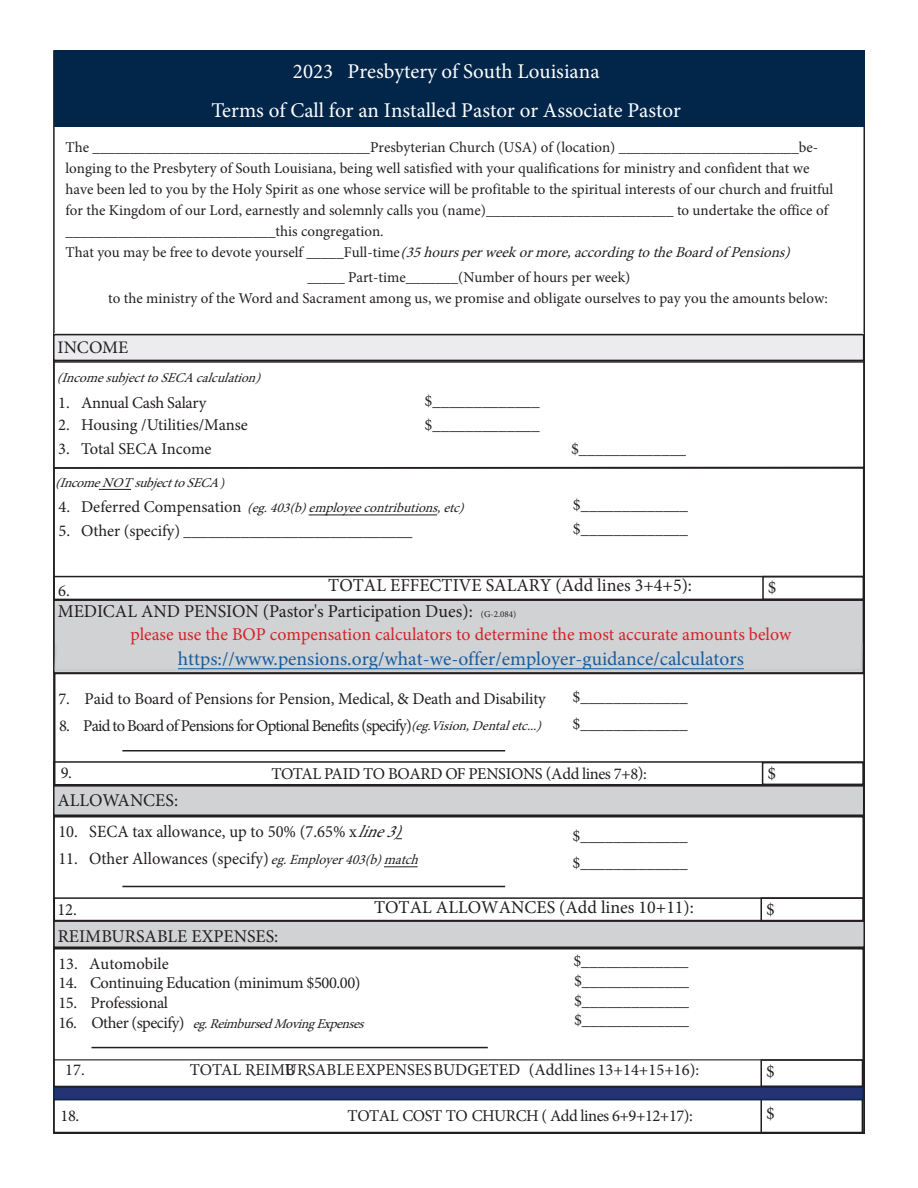
<style>
.page{position:relative;width:918px;height:1188px;background:#fff}
.page>*{position:absolute;margin:0;border:0;box-sizing:border-box;transform-origin:0 0}
.t1{font:21px/39px "Minion Pro";color:#fff;text-align:center}
.t2{font:19.5px "Minion Pro";color:#175d9e}
.t3{font:18.15px "Minion Pro";color:#231f20}
.t4{font:18px "Minion Pro";color:#d1232a}
.t5{font:18px "Minion Pro";color:#231f20}
.t6{font:17.7px "Minion Pro";color:#231f20}
.t7{font:17.1px "Minion Pro";color:#231f20;scale:.96 1}
.t8{font:16.5px/24px "Minion Pro";letter-spacing:-.015em;color:#231f20}
.t9{font:16.5px "Minion Pro";letter-spacing:-.05em;color:#231f20}
.t10{font:15px/21px "Minion Pro";color:#231f20}
.t11{font:italic 13.5px "Minion Pro";color:#231f20}
.s1{font-style:italic}
.s2{font-style:normal;font-size:16.5px}
.s3{font-size:9.15px}
.s4{font-size:17.1px}
.s5{font-style:italic;font-size:14.1px}
</style>
<div class="page">
<div style="left:53px;top:816px;width:811px;height:105px;border:2px solid #231f20"></div>
<div style="left:53px;top:948px;width:811px;height:139px;border:2px solid #231f20"></div>
<svg style="left:53px;top:360px;width:812px;height:109px"></svg>
<div style="left:54px;top:600px;width:809px;height:73px;background:#d1d2d4"></div>
<div style="left:53px;top:599px;width:811px;height:75px;border:2px solid #231f20"></div>
<div style="left:54px;top:334px;width:810px;height:26px;background:#ececee"></div>
<div style="left:53px;top:334px;width:811px;height:27px;border:2px solid #231f20"></div>
<div style="left:54px;top:786px;width:810px;height:29px;background:#d1d2d4"></div>
<div style="left:53px;top:785px;width:811px;height:31px;border:2px solid #231f20"></div>
<div style="left:54px;top:921px;width:810px;height:26px;background:#d1d2d4"></div>
<div style="left:53px;top:920px;width:812px;height:28px;border:2px solid #231f20"></div>
<hr style="left:92px;top:1047px;width:396px;height:1px;background:#231f20">
<svg style="left:53px;top:1100px;width:809px;height:34px"></svg>
<div style="left:53px;top:576px;width:811px;height:24px;border:2px solid #231f20"></div>
<div style="left:760px;top:897px;width:104px;height:25px;border:2px solid #231f20"></div>
<hr style="left:122px;top:886px;width:383px;height:1px;background:#231f20">
<div style="left:760px;top:1098px;width:105px;height:36px;border:2px solid #231f20"></div>
<div style="left:54px;top:50px;width:810px;height:77px;background:#02264a"></div>
<svg style="left:54px;top:642px;width:809px;height:29px"></svg>
<div style="left:762px;top:576px;width:103px;height:24px;border:2px solid #231f20"></div>
<div style="left:53px;top:761px;width:811px;height:25px;border:2px solid #231f20"></div>
<div style="left:54px;top:897px;width:811px;height:25px;border:2px solid #231f20"></div>
<div style="left:53px;top:1086px;width:811px;height:14px;background:#243374;border:2px solid #082a4d"></div>
<div style="left:53px;top:1059px;width:812px;height:28px;border:1px solid #231f20"></div>
<hr style="left:122px;top:750px;width:383px;height:1px;background:#231f20">
<hr style="left:309px;top:515px;width:128px;height:1px;background:#231f20">
<hr style="left:384px;top:866px;width:34px;height:1px;background:#231f20">
<hr style="left:99px;top:489px;width:32px;height:1px;background:#231f20">
<hr style="left:178px;top:668px;width:566px;height:1px;background:#175d9e">
<p class="t1" style="left:211px;top:52px;width:471px">2023 Presbytery of South Louisiana<br>Terms of Call for an Installed Pastor or Associate Pastor</p>
<p class="t10" style="left:66px;top:137px;width:769px">The _____________________________________Presbyterian Church (USA) of (location) ________________________be&shy;longing to the Presbytery of South Louisiana, being well satisfied with your qualifications for ministry and confident that we have been led to you by the Holy Spirit as one whose service will be profitable to the spiritual interests of our church and fruitful for the Kingdom of our Lord, earnestly and solemnly calls you (name)_________________________ to undertake the office of ____________________________this congregation.<br>T h a t y o u m a y b e fr e e t o d e v o t e y o u r s e l f _ _ _ _ _ F u l l - t i m e <span class="s1">(35hoursperweekormore,accordingtotheBoardof Pensions)</span></p>
<p class="t10" style="left:108px;top:267px;width:721px;text-align:center"><span class="s1">_____</span>Part-time_______(Number of hours per week)<br>to the ministry of the Word and Sacrament among us, we promise and obligate ourselves to pay you the amounts below:</p>
<p class="t6" style="left:58px;top:335px;width:72px">INCOME</p>
<p class="t11" style="left:57px;top:368px;width:211px">(IncomesubjecttoSECAcalculation)</p>
<p class="t8" style="left:425px;top:389px;width:117px">$_____________</p>
<p class="t8" style="left:425px;top:413px;width:117px">$_____________</p>
<p class="t8" style="left:58px;top:390px;width:149px">1. Annual Cash Salary</p>
<p class="t8" style="left:58px;top:413px;width:191px">2. Housing /Utilities/Manse</p>
<p class="t8" style="left:58px;top:437px;width:155px">3. Total SECA Income</p>
<p class="t8" style="left:571px;top:437px;width:117px">$_____________</p>
<p class="t11" style="left:59px;top:499px;width:412px"><span class="s2">4 . D e fe r r e d C o m p e n s a t i o n</span> (eg.403(b) employeecontributions,etc)</p>
<p class="t8" style="left:59px;top:519px;width:355px">5. Other (specify) ____________________________</p>
<p class="t8" style="left:573px;top:493px;width:117px">$_____________ $_____________</p>
<p class="t8" style="left:58px;top:579px;width:13px">6.</p>
<p class="t3" style="left:328px;top:573px;width:365px">TOTAL EFFECTIVE SALARY (Add lines 3+4+5):</p>
<p class="t3" style="left:58px;top:599px;width:460px">MEDICAL AND PENSION (Pastor's Participation Dues): <span class="s3">(G-2.084)</span></p>
<p class="t5" style="left:768px;top:576px;width:10px">$</p>
<p class="t4" style="left:130px;top:623px;width:662px">please use the BOP compensation calculators to determine the most accurate amounts below</p>
<p class="t2" style="left:178px;top:646px;width:568px">https://www.pensions.org/what-we-offer/employer-guidance/calculators</p>
<p class="t8" style="left:58px;top:686px;width:489px">7. Paid to Board of Pensions for Pension, Medical, &amp; Death and Disability</p>
<p class="t9" style="left:59px;top:714px;width:354px">8. Paid to Board of Pensions for Optional Benefits <span class="s4">(specify)</span></p>
<p class="t11" style="left:411px;top:717px;width:137px">(eg.Vision,Dentaletc...)</p>
<p class="t8" style="left:573px;top:685px;width:117px">$_____________</p>
<p class="t8" style="left:573px;top:712px;width:117px">$_____________</p>
<p class="t8" style="left:61px;top:760px;width:13px">9.</p>
<p class="t8" style="left:271px;top:761px;width:377px">TOTAL PAID TO BOARD OF PENSIONS (Add lines 7+8):</p>
<p class="t5" style="left:58px;top:788px;width:122px">ALLOWANCES:</p>
<p class="t7" style="left:58px;top:820px;width:369px">10. SECA tax allowance, up to 50% (7.65% x <span class="s1">line3)</span></p>
<p class="t7" style="left:58px;top:847px;width:382px">11. Other Allowances (specify) <span class="s5">eg.Employer403(b)match</span></p>
<p class="t8" style="left:573px;top:824px;width:117px">$_____________</p>
<p class="t8" style="left:573px;top:851px;width:117px">$_____________</p>
<p class="t7" style="left:58px;top:898px;width:21px">12.</p>
<p class="t5" style="left:374px;top:895px;width:321px">TOTAL ALLOWANCES (Add lines 10+11):</p>
<p class="t5" style="left:58px;top:924px;width:222px">REIMBURSABLE EXPENSES:</p>
<p class="t8" style="left:58px;top:951px;width:112px">13. Automobile</p>
<p class="t8" style="left:58px;top:971px;width:304px">14. Continuing Education (minimum $500.00)</p>
<p class="t8" style="left:58px;top:991px;width:111px">15. Professional</p>
<p class="t11" style="left:58px;top:1015px;width:312px"><span class="s2">1 6 . O t h e r ( s p e c i fy )</span> eg.ReimbursedMovingExpenses</p>
<p class="t8" style="left:573px;top:949px;width:117px">$_____________</p>
<p class="t8" style="left:574px;top:969px;width:117px">$_____________</p>
<p class="t8" style="left:574px;top:988px;width:117px">$_____________</p>
<p class="t8" style="left:574px;top:1008px;width:117px">$_____________</p>
<p class="t8" style="left:65px;top:1058px;width:21px">17.</p>
<p class="t8" style="left:190px;top:1058px;width:511px">TOTAL REIMBURSABLE EXPENSES BUDGETED (Add lines 13+14+15+16):</p>
<p class="t8" style="left:61px;top:1104px;width:20px">18.</p>
<p class="t8" style="left:348px;top:1104px;width:347px">TOTAL COST TO CHURCH ( Add lines 6+9+12+17):</p>
<p class="t5" style="left:767px;top:762px;width:10px">$</p>
<p class="t5" style="left:766px;top:897px;width:10px">$</p>
<p class="t5" style="left:766px;top:1059px;width:10px">$</p>
<p class="t5" style="left:766px;top:1101px;width:10px">$</p>
</div>
